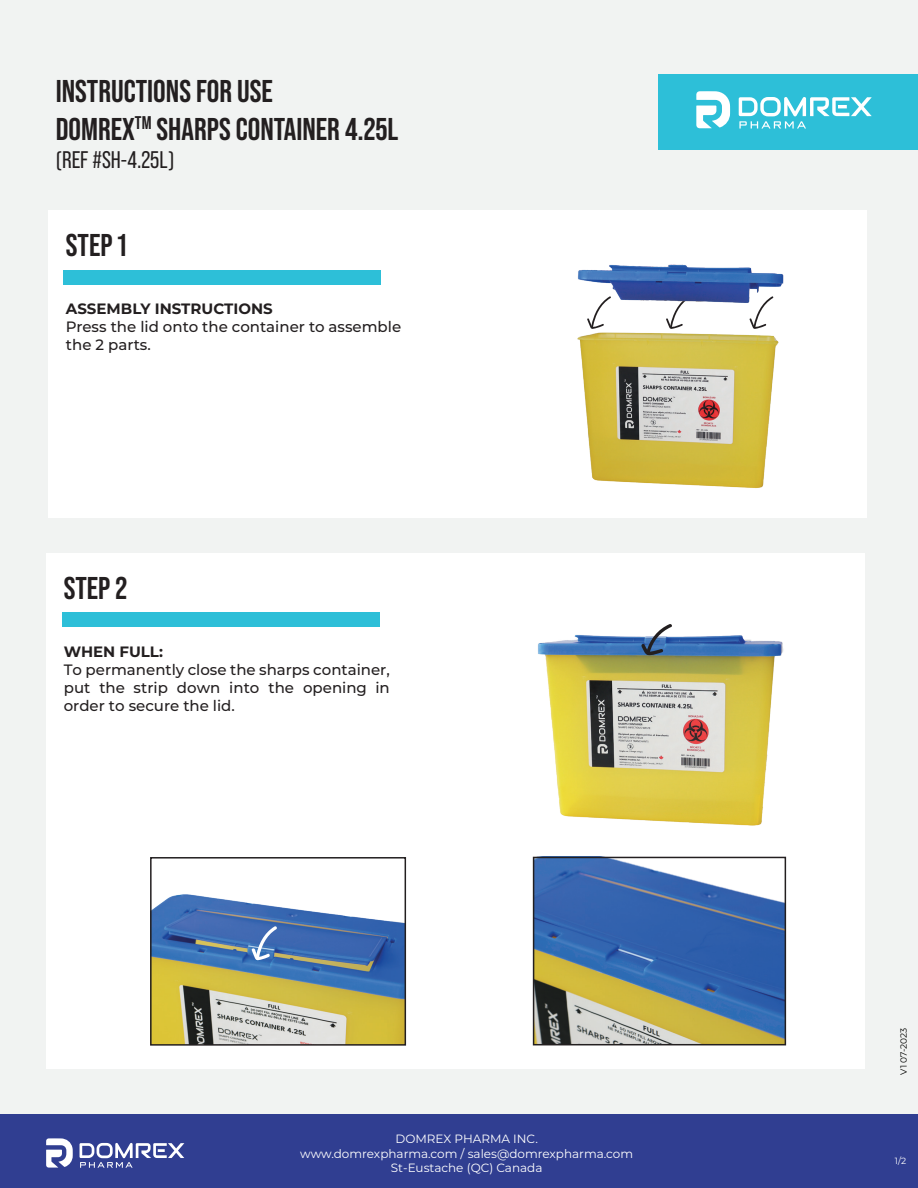
<style>
.page{position:relative;width:918px;height:1188px;background:#f1f3f2}
.page>*{position:absolute;margin:0;border:0;box-sizing:border-box;transform-origin:0 0}
.t1{font:700 31.5px/37.8px "Bebas Neue Pro";color:#231f20}
.t2{font:24px "Bebas Neue Pro";color:#231f20}
.t3{font:500 15px/18px "Montserrat";color:#231f20}
.t4{font:700 15px "Montserrat";color:#231f20}
.t5{font:12px/14.4px "Montserrat";color:#fff;text-align:center}
.t6{font:9px "Montserrat";color:#040503}
.t7{font:9px "Montserrat";color:#fff}
</style>
<div class="page">
<div style="left:0;top:1115px;width:918px;height:73px;background:#303e91"></div>
<svg style="left:46px;top:1138px;width:27px;height:30px"></svg>
<svg style="left:80px;top:1143px;width:104px;height:25px"></svg>
<div style="left:658px;top:75px;width:260px;height:75px;background:#2dbfd8"></div>
<svg style="left:696px;top:91px;width:34px;height:37px"></svg>
<svg style="left:739px;top:97px;width:133px;height:32px"></svg>
<div style="left:48px;top:210px;width:818px;height:308px;background:#fff"></div>
<div style="left:46px;top:553px;width:818px;height:516px;background:#fff"></div>
<img style="left:153px;top:894px;width:250px;height:149px">
<img style="left:538px;top:635px;width:246px;height:191px">
<svg style="left:251px;top:925px;width:27px;height:36px"></svg>
<svg style="left:641px;top:624px;width:32px;height:32px"></svg>
<div style="left:64px;top:270px;width:317px;height:14px;background:#2dbfd8"></div>
<div style="left:62px;top:612px;width:318px;height:15px;background:#2dbfd8"></div>
<img style="left:536px;top:860px;width:247px;height:182px">
<div style="left:533px;top:857px;width:253px;height:188px;border:2px solid #231f20"></div>
<div style="left:150px;top:857px;width:256px;height:189px;border:2px solid #231f20"></div>
<img style="left:577px;top:264px;width:207px;height:224px">
<h1 class="t1" style="left:56px;top:71px;width:344px">INSTRUCTIONS FOR USE<br>DOMREX<sup>TM</sup> SHARPS CONTAINER 4.25L</h1>
<h2 class="t2" style="left:56px;top:146px;width:120px">(REF #SH-4.25L)</h2>
<h1 class="t1" style="left:66px;top:226px;width:62px">STEP 1</h1>
<p class="t4" style="left:66px;top:298px;width:208px">ASSEMBLY INSTRUCTIONS</p>
<p class="t3" style="left:66px;top:317px;width:337px">Press the lid onto the container to assemble the 2 parts.</p>
<h1 class="t1" style="left:64px;top:569px;width:65px">STEP 2</h1>
<p class="t4" style="left:64px;top:641px;width:101px">WHEN FULL:</p>
<p class="t3" style="left:64px;top:660px;width:328px;text-align:justify">To permanently close the sharps container, put the strip down into the opening in order to secure the lid.</p>
<p class="t5" style="left:300px;top:1131px;width:334px">DOMREX PHARMA INC.<br>www.domrexpharma.com / sales@domrexpharma.com<br>St-Eustache (QC) Canada</p>
<p class="t6" style="left:897px;top:1075px;width:49px;rotate:-90deg">V1 07-2023</p>
<p class="t7" style="left:895px;top:1154px;width:13px">1/2</p>
</div>
